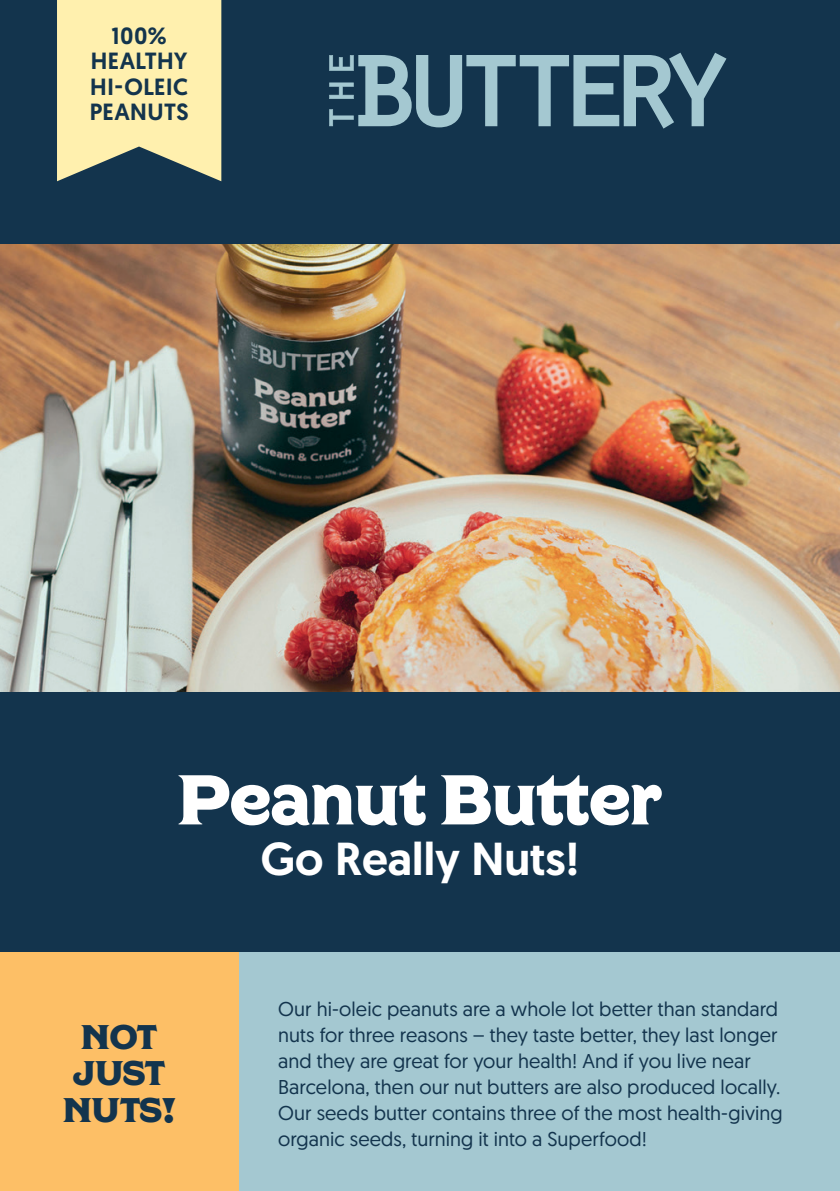
<style>
.page{position:relative;width:840px;height:1191px;background:#fff}
.page>*{position:absolute;margin:0;border:0;box-sizing:border-box;transform-origin:0 0}
.t1{font:70.2px "Regina Black Solid";color:#fff}
.t2{font:500 46.2px "Geomanist";color:#fff}
.t3{font:34px/36.6px "Regina Black Solid";letter-spacing:-.01em;color:#13344d;text-align:center}
.t4{font:500 23.4px/25.6px "Geomanist";letter-spacing:.02em;color:#13344d;text-align:center}
.t5{font:20px/26px "Geomanist";letter-spacing:.005em;color:#13344d}
</style>
<div class="page">
<div style="left:0;top:0;width:839px;height:1191px;background:#13344d"></div>
<svg style="left:329px;top:53px;width:397px;height:76px"></svg>
<img style="left:0;top:244px;width:839px;height:448px">
<svg style="left:57px;top:0;width:164px;height:181px;background:#e8dea4"></svg>
<div style="left:238px;top:952px;width:601px;height:239px;background:#a4c8d1"></div>
<div style="left:0;top:952px;width:238px;height:239px;background:#fdbf66"></div>
<p class="t4" style="left:90px;top:22px;width:100px">100%<br>HEALTHY<br>HI-OLEIC<br>PEANUTS</p>
<h1 class="t1" style="left:178px;top:759px;width:485px">Peanut Butter</h1>
<h3 class="t3" style="left:63px;top:1018px;width:113px">NOT<br>JUST<br>NUTS!</h3>
<h2 class="t2" style="left:260px;top:828px;width:320px">Go Really Nuts!</h2>
<p class="t5" style="left:278px;top:995px;width:506px">Our hi-oleic peanuts are a whole lot better than standard nuts for three reasons – they taste better, they last longer and they are great for your health! And if you live near Barcelona, then our nut butters are also produced locally.<br>Our seeds butter contains three of the most health-giving organic seeds, turning it into a Superfood!</p>
</div>
